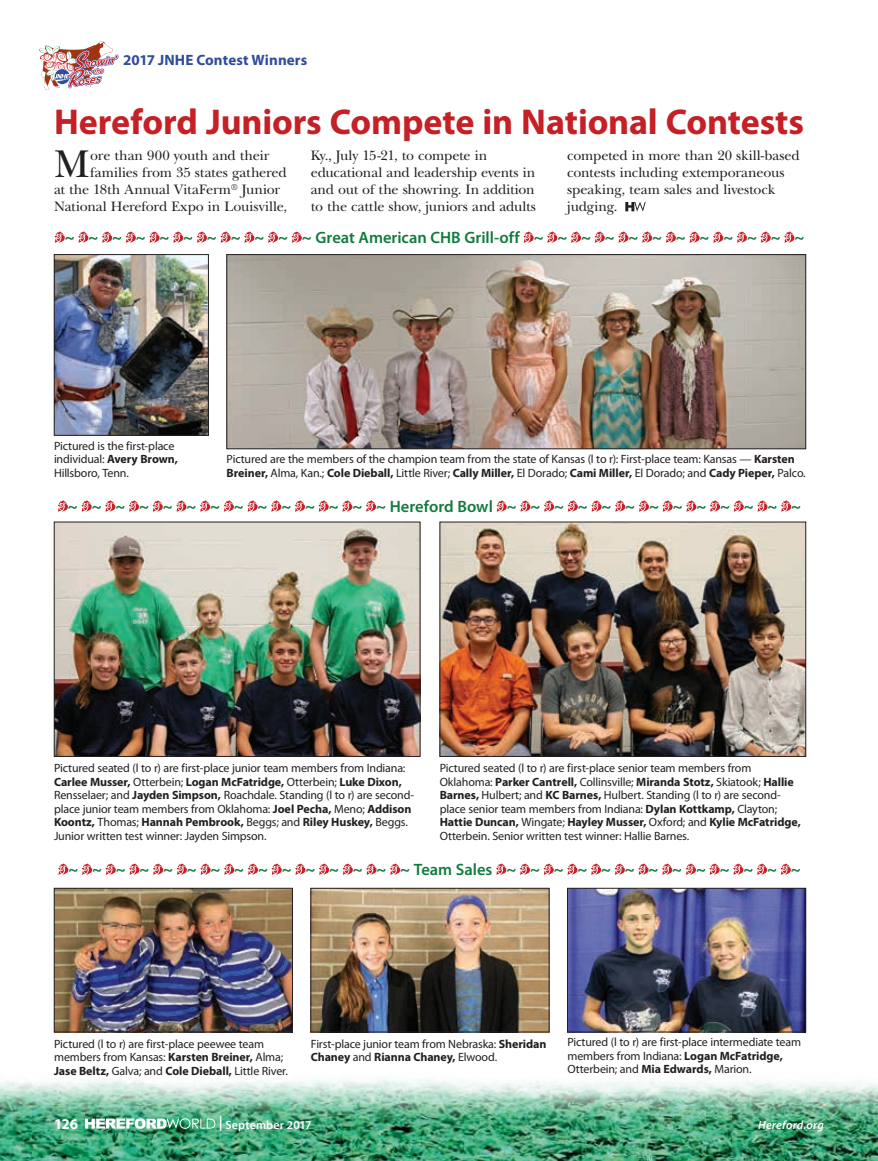
<style>
.page{position:relative;width:878px;height:1161px;background:#fff}
.page>*{position:absolute;margin:0;border:0;box-sizing:border-box;transform-origin:0 0}
.t1{font:40.35px "New Baskerville";color:#231f20}
.t2{font:700 36px "Myriad Pro";letter-spacing:-.005em;color:#c42026}
.t3{font:600 16.5px "Myriad Pro";color:#117a3d}
.t4{font:700 15px "Myriad Pro";letter-spacing:.005em;color:#2f4c9d}
.t5{font:700 15px "Myriad Pro";color:#fff}
.t6{font:14.25px/17.2px "New Baskerville";letter-spacing:-.01em;color:#231f20}
.t7{font:12px/13.5px "Myriad Pro";letter-spacing:-.015em;color:#231f20}
.t8{font:600 12px "Myriad Pro";letter-spacing:.01em;color:#fff}
.t9{font:italic 600 12px "Myriad Pro";letter-spacing:.015em;color:#fff}
.s1{font-weight:700}
.s2{font-size:15px}
</style>
<div class="page">
<svg style="left:39px;top:41px;width:80px;height:49px"></svg>
<img style="left:0;top:1078px;width:878px;height:83px">
<svg style="left:625px;top:202px;width:20px;height:9px"></svg>
<svg style="left:54px;top:231px;width:11px;height:12px"></svg>
<svg style="left:78px;top:231px;width:11px;height:12px"></svg>
<svg style="left:102px;top:231px;width:11px;height:12px"></svg>
<svg style="left:126px;top:231px;width:10px;height:12px"></svg>
<svg style="left:149px;top:231px;width:11px;height:12px"></svg>
<svg style="left:173px;top:231px;width:11px;height:12px"></svg>
<svg style="left:197px;top:231px;width:10px;height:12px"></svg>
<svg style="left:220px;top:231px;width:11px;height:12px"></svg>
<svg style="left:244px;top:231px;width:11px;height:12px"></svg>
<svg style="left:268px;top:231px;width:10px;height:12px"></svg>
<svg style="left:291px;top:231px;width:11px;height:12px"></svg>
<svg style="left:523px;top:231px;width:11px;height:12px"></svg>
<svg style="left:547px;top:231px;width:11px;height:12px"></svg>
<svg style="left:571px;top:231px;width:10px;height:12px"></svg>
<svg style="left:594px;top:231px;width:11px;height:12px"></svg>
<svg style="left:618px;top:231px;width:11px;height:12px"></svg>
<svg style="left:642px;top:231px;width:10px;height:12px"></svg>
<svg style="left:665px;top:231px;width:11px;height:12px"></svg>
<svg style="left:689px;top:231px;width:11px;height:12px"></svg>
<svg style="left:713px;top:231px;width:10px;height:12px"></svg>
<svg style="left:737px;top:231px;width:10px;height:12px"></svg>
<svg style="left:760px;top:231px;width:11px;height:12px"></svg>
<svg style="left:784px;top:231px;width:11px;height:12px"></svg>
<svg style="left:58px;top:500px;width:10px;height:12px"></svg>
<svg style="left:81px;top:500px;width:11px;height:12px"></svg>
<svg style="left:105px;top:500px;width:11px;height:12px"></svg>
<svg style="left:129px;top:500px;width:11px;height:12px"></svg>
<svg style="left:152px;top:500px;width:11px;height:12px"></svg>
<svg style="left:176px;top:500px;width:11px;height:12px"></svg>
<svg style="left:200px;top:500px;width:11px;height:12px"></svg>
<svg style="left:224px;top:500px;width:10px;height:12px"></svg>
<svg style="left:247px;top:500px;width:11px;height:12px"></svg>
<svg style="left:271px;top:500px;width:11px;height:12px"></svg>
<svg style="left:295px;top:500px;width:10px;height:12px"></svg>
<svg style="left:318px;top:500px;width:11px;height:12px"></svg>
<svg style="left:342px;top:500px;width:11px;height:12px"></svg>
<svg style="left:366px;top:500px;width:10px;height:12px"></svg>
<svg style="left:496px;top:500px;width:11px;height:12px"></svg>
<svg style="left:520px;top:500px;width:11px;height:12px"></svg>
<svg style="left:544px;top:500px;width:10px;height:12px"></svg>
<svg style="left:567px;top:500px;width:11px;height:12px"></svg>
<svg style="left:591px;top:500px;width:11px;height:12px"></svg>
<svg style="left:615px;top:500px;width:10px;height:12px"></svg>
<svg style="left:639px;top:500px;width:10px;height:12px"></svg>
<svg style="left:662px;top:500px;width:11px;height:12px"></svg>
<svg style="left:686px;top:500px;width:11px;height:12px"></svg>
<svg style="left:710px;top:500px;width:10px;height:12px"></svg>
<svg style="left:733px;top:500px;width:11px;height:12px"></svg>
<svg style="left:757px;top:500px;width:11px;height:12px"></svg>
<svg style="left:781px;top:500px;width:10px;height:12px"></svg>
<svg style="left:58px;top:863px;width:11px;height:12px"></svg>
<svg style="left:82px;top:863px;width:11px;height:12px"></svg>
<svg style="left:105px;top:863px;width:11px;height:12px"></svg>
<svg style="left:129px;top:863px;width:11px;height:12px"></svg>
<svg style="left:153px;top:863px;width:11px;height:12px"></svg>
<svg style="left:177px;top:863px;width:10px;height:12px"></svg>
<svg style="left:200px;top:863px;width:11px;height:12px"></svg>
<svg style="left:224px;top:863px;width:11px;height:12px"></svg>
<svg style="left:248px;top:863px;width:10px;height:12px"></svg>
<svg style="left:271px;top:863px;width:11px;height:12px"></svg>
<svg style="left:295px;top:863px;width:11px;height:12px"></svg>
<svg style="left:319px;top:863px;width:11px;height:12px"></svg>
<svg style="left:342px;top:863px;width:11px;height:12px"></svg>
<svg style="left:366px;top:863px;width:11px;height:12px"></svg>
<svg style="left:390px;top:863px;width:11px;height:12px"></svg>
<svg style="left:496px;top:863px;width:11px;height:12px"></svg>
<svg style="left:520px;top:863px;width:10px;height:12px"></svg>
<svg style="left:543px;top:863px;width:11px;height:12px"></svg>
<svg style="left:567px;top:863px;width:11px;height:12px"></svg>
<svg style="left:591px;top:863px;width:10px;height:12px"></svg>
<svg style="left:614px;top:863px;width:11px;height:12px"></svg>
<svg style="left:638px;top:863px;width:11px;height:12px"></svg>
<svg style="left:662px;top:863px;width:10px;height:12px"></svg>
<svg style="left:686px;top:863px;width:10px;height:12px"></svg>
<svg style="left:709px;top:863px;width:11px;height:12px"></svg>
<svg style="left:733px;top:863px;width:11px;height:12px"></svg>
<svg style="left:757px;top:863px;width:10px;height:12px"></svg>
<svg style="left:780px;top:863px;width:11px;height:12px"></svg>
<img style="left:228px;top:256px;width:576px;height:191px">
<div style="left:226px;top:254px;width:580px;height:195px;border:1px solid #231f20"></div>
<img style="left:56px;top:256px;width:150px;height:178px">
<div style="left:54px;top:254px;width:154px;height:182px;border:1px solid #231f20"></div>
<img style="left:56px;top:890px;width:234px;height:140px">
<div style="left:54px;top:888px;width:238px;height:144px;border:1px solid #231f20"></div>
<img style="left:312px;top:890px;width:235px;height:140px">
<div style="left:310px;top:888px;width:239px;height:144px;border:1px solid #231f20"></div>
<img style="left:569px;top:890px;width:235px;height:140px">
<div style="left:567px;top:888px;width:239px;height:144px;border:1px solid #231f20"></div>
<img style="left:56px;top:524px;width:362px;height:231px">
<div style="left:54px;top:522px;width:366px;height:235px;border:1px solid #231f20"></div>
<img style="left:442px;top:524px;width:362px;height:231px">
<div style="left:440px;top:522px;width:366px;height:235px;border:1px solid #231f20"></div>
<svg style="left:85px;top:1118px;width:130px;height:11px"></svg>
<p class="t4" style="left:123px;top:52px;width:186px">2017 JNHE Contest Winners</p>
<h2 class="t2" style="left:54px;top:102px;width:751px">Hereford Juniors Compete in National Contests</h2>
<h1 class="t1" style="left:54px;top:140px;width:37px">M</h1>
<p class="t6" style="left:90px;top:146px;width:181px">ore than 900 youth and their</p>
<p class="t6" style="left:90px;top:164px;width:198px">families from 35 states gathered</p>
<p class="t6" style="left:54px;top:181px;width:228px">at the 18th Annual VitaFerm<sup>®</sup> Junior</p>
<p class="t6" style="left:54px;top:198px;width:235px">National Hereford Expo in Louisville,</p>
<p class="t6" style="left:311px;top:146px;width:227px">Ky., July 15-21, to compete in educational and leadership events in and out of the showring. In addition to the cattle show, juniors and adults</p>
<p class="t6" style="left:567px;top:146px;width:234px">competed in more than 20 skill-based contests including extemporaneous speaking, team sales and livestock judging.</p>
<h3 class="t3" style="left:65px;top:228px;width:741px">~ ~ ~ ~ ~ ~ ~ ~ ~ ~ ~ Great American CHB Grill-off ~ ~ ~ ~ ~ ~ ~ ~ ~ ~ ~ ~</h3>
<p class="t7" style="left:54px;top:439px;width:125px">Pictured is the first-place individual: <span class="s1">Avery Brown,<br></span>Hillsboro, Tenn.</p>
<p class="t7" style="left:226px;top:453px;width:580px">Pictured are the members of the champion team from the state of Kansas (l to r): First-place team: Kansas — <span class="s1">Karsten<br>Breiner,</span> Alma, Kan.; <span class="s1">Cole Dieball,</span> Little River; <span class="s1">Cally Miller,</span> El Dorado; <span class="s1">Cami Miller,</span> El Dorado; and <span class="s1">Cady Pieper,</span> Palco.</p>
<h3 class="t3" style="left:68px;top:497px;width:734px">~ ~ ~ ~ ~ ~ ~ ~ ~ ~ ~ ~ ~ ~ Hereford Bowl ~ ~ ~ ~ ~ ~ ~ ~ ~ ~ ~ ~ ~</h3>
<p class="t7" style="left:54px;top:762px;width:361px">Pictured seated (l to r) are first-place junior team members from Indiana:<br><span class="s1">Carlee Musser,</span> Otterbein; <span class="s1">Logan McFatridge,</span> Otterbein; <span class="s1">Luke Dixon, </span>Rensselaer; and <span class="s1">Jayden Simpson,</span> Roachdale. Standing (l to r) are second&shy;place junior team members from Oklahoma: <span class="s1">Joel Pecha,</span> Meno; <span class="s1">Addison Koontz,</span> Thomas; <span class="s1">Hannah Pembrook,</span> Beggs; and <span class="s1">Riley Huskey,</span> Beggs.<br>Junior written test winner: Jayden Simpson.</p>
<p class="t7" style="left:439px;top:762px;width:362px">Pictured seated (l to r) are first-place senior team members from Oklahoma: <span class="s1">Parker Cantrell,</span> Collinsville; <span class="s1">Miranda Stotz,</span> Skiatook; <span class="s1">Hallie Barnes,</span> Hulbert; and <span class="s1">KC Barnes,</span> Hulbert. Standing (l to r) are second&shy;place senior team members from Indiana: <span class="s1">Dylan Kottkamp,</span> Clayton; <span class="s1">Hattie Duncan,</span> Wingate; <span class="s1">Hayley Musser,</span> Oxford; and <span class="s1">Kylie McFatridge, </span>Otterbein. Senior written test winner: Hallie Barnes.</p>
<h3 class="t3" style="left:68px;top:860px;width:733px">~ ~ ~ ~ ~ ~ ~ ~ ~ ~ ~ ~ ~ ~ ~ Team Sales ~ ~ ~ ~ ~ ~ ~ ~ ~ ~ ~ ~ ~</h3>
<p class="t7" style="left:54px;top:1037px;width:235px">Pictured (l to r) are first-place peewee team members from Kansas: <span class="s1">Karsten Breiner,</span> Alma;<br><span class="s1">Jase Beltz,</span> Galva; and <span class="s1">Cole Dieball,</span> Little River.</p>
<p class="t7" style="left:311px;top:1037px;width:237px">First-place junior team from Nebraska: <span class="s1">Sheridan<br>Chaney</span> and <span class="s1">Rianna Chaney,</span> Elwood.</p>
<p class="t7" style="left:567px;top:1036px;width:235px">Pictured (l to r) are first-place intermediate team members from Indiana: <span class="s1">Logan McFatridge,<br></span>Otterbein; and <span class="s1">Mia Edwards,</span> Marion.</p>
<p class="t5" style="left:54px;top:1115px;width:26px">126</p>
<p class="t8" style="left:219px;top:1118px;width:94px"><span class="s2">|</span> September 2017</p>
<p class="t9" style="left:758px;top:1118px;width:67px">Hereford.org</p>
</div>
